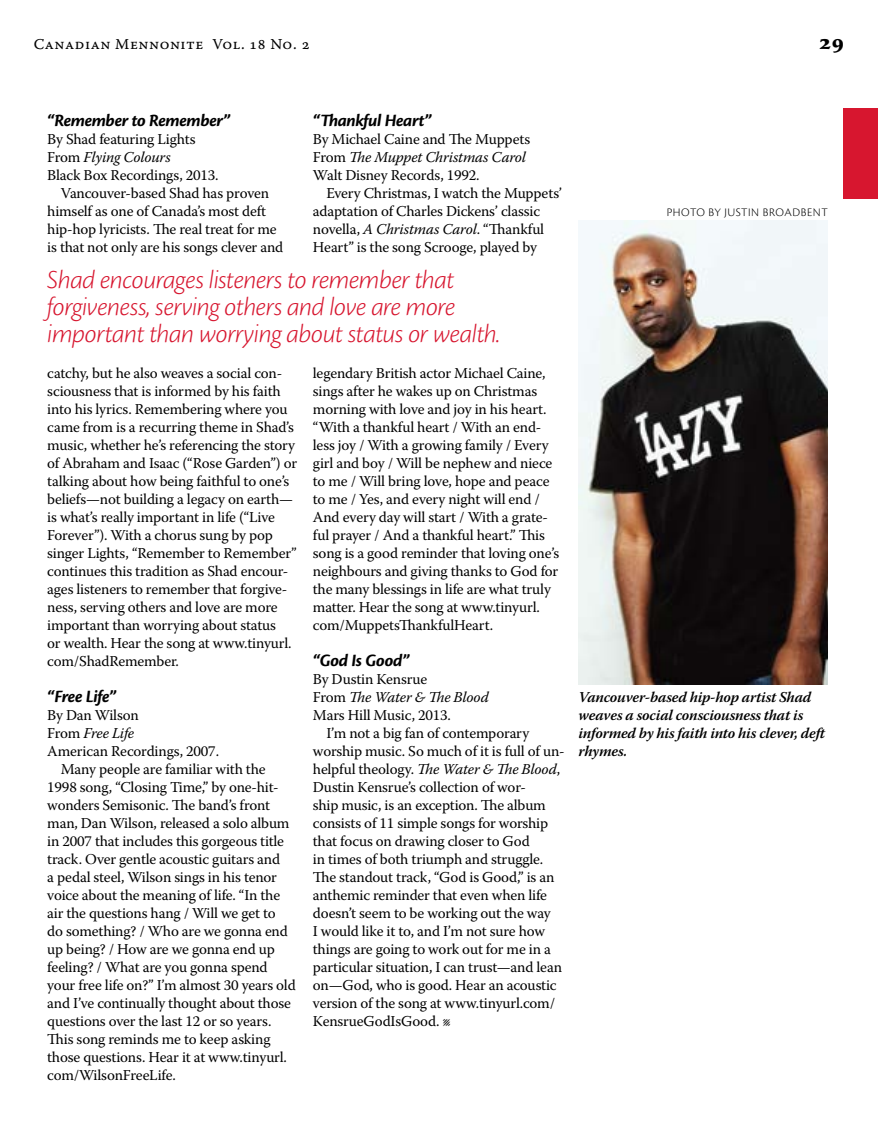
<style>
.page{position:relative;width:878px;height:1148px;background:#fff}
.page>*{position:absolute;margin:0;border:0;box-sizing:border-box;transform-origin:0 0}
.t1{font:italic 300 27px/27px "Cronos Pro";letter-spacing:-.02em;color:#d7162f}
.t2{font:700 21px "Sava Pro";color:#000}
.t3{font:italic 700 18px "Cronos Pro";letter-spacing:-.025em;color:#000}
.t4{font:15px/18px "Warnock Pro";letter-spacing:-.01em;color:#000}
.t5{font:italic 600 15px/18px "Warnock Pro";letter-spacing:-.015em;color:#000}
.t6{font:italic 15px "Warnock Pro";letter-spacing:-.01em;color:#000}
.t7{font:15px "Warnock Pro Capt";letter-spacing:.035em;color:#000}
.t8{font:300 12px "Cronos Pro";letter-spacing:.045em;color:#000}
.s1{font-style:normal}
.s2{font-style:italic}
.s3{font-weight:300;font-style:italic}
</style>
<div class="page">
<div style="left:843px;top:108px;width:35px;height:90px;background:#d7162f"></div>
<img style="left:578px;top:220px;width:249px;height:464px">
<p class="t7" style="left:34px;top:35px;width:277px">Canadian Mennonite Vol. 18 No. 2</p>
<h2 class="t2" style="left:819px;top:28px;width:27px">29</h2>
<p class="t3" style="left:47px;top:110px;width:185px">“Remember to Remember”</p>
<p class="t4" style="left:47px;top:130px;width:150px">By Shad featuring Lights</p>
<p class="t6" style="left:47px;top:148px;width:125px"><span class="s1">From</span> Flying Colours</p>
<p class="t4" style="left:47px;top:166px;width:173px">Black Box Recordings, 2013.</p>
<p class="t4" style="left:61px;top:184px;width:210px">Vancouver-based Shad has proven</p>
<p class="t4" style="left:47px;top:202px;width:220px">himself as one of Canada’s most deft</p>
<p class="t4" style="left:47px;top:220px;width:231px">hip-hop lyricists. The real treat for me</p>
<p class="t4" style="left:47px;top:238px;width:237px">is that not only are his songs clever and</p>
<p class="t3" style="left:313px;top:110px;width:120px">“Thankful Heart”</p>
<p class="t4" style="left:313px;top:130px;width:219px">By Michael Caine and The Muppets<br>From <span class="s2">The Muppet Christmas Carol<br></span>Walt Disney Records, 1992.</p>
<p class="t4" style="left:313px;top:184px;width:251px;text-indent:14px">Every Christmas, I watch the Muppets’ adaptation of Charles Dickens’ classic novella, <span class="s2">A Christmas Carol</span>. “Thankful Heart” is the song Scrooge, played by</p>
<h1 class="t1" style="left:47px;top:266px;width:454px">Shad encourages listeners to remember that forgiveness, serving others and love are more important than worrying about status or wealth.</h1>
<p class="t4" style="left:47px;top:364px;width:251px">catchy, but he also weaves a social con&shy;sciousness that is informed by his faith into his lyrics. Remembering where you came from is a recurring theme in Shad’s music, whether he’s referencing the story of Abraham and Isaac (“Rose Garden”) or talking about how being faithful to one’s beliefs—not building a legacy on earth— is what’s really important in life (“Live Forever”). With a chorus sung by pop singer Lights, “Remember to Remember” continues this tradition as Shad encour&shy;ages listeners to remember that forgive&shy;ness, serving others and love are more important than worrying about status<br>or wealth. Hear the song at www.tinyurl. com/ShadRemember.</p>
<p class="t3" style="left:47px;top:686px;width:71px">“Free Life”</p>
<p class="t4" style="left:47px;top:706px;width:93px">By Dan Wilson</p>
<p class="t6" style="left:47px;top:724px;width:88px"><span class="s1">From</span> Free Life</p>
<p class="t4" style="left:47px;top:742px;width:173px">American Recordings, 2007.</p>
<p class="t4" style="left:61px;top:760px;width:206px">Many people are familiar with the</p>
<p class="t4" style="left:47px;top:778px;width:233px">1998 song, “Closing Time,” by one-hit-</p>
<p class="t4" style="left:47px;top:796px;width:224px">wonders Semisonic. The band’s front</p>
<p class="t4" style="left:47px;top:814px;width:244px">man, Dan Wilson, released a solo album</p>
<p class="t4" style="left:47px;top:832px;width:238px">in 2007 that includes this gorgeous title</p>
<p class="t4" style="left:47px;top:850px;width:234px">track. Over gentle acoustic guitars and</p>
<p class="t4" style="left:47px;top:868px;width:231px">a pedal steel, Wilson sings in his tenor</p>
<p class="t4" style="left:47px;top:886px;width:234px">voice about the meaning of life. “In the</p>
<p class="t4" style="left:47px;top:904px;width:230px">air the questions hang / Will we get to</p>
<p class="t4" style="left:47px;top:922px;width:242px">do something? / Who are we gonna end</p>
<p class="t4" style="left:47px;top:940px;width:229px">up being? / How are we gonna end up</p>
<p class="t4" style="left:47px;top:958px;width:222px">feeling? / What are you gonna spend</p>
<p class="t4" style="left:47px;top:976px;width:250px">your free life on?” I’m almost 30 years old</p>
<p class="t4" style="left:47px;top:994px;width:245px">and I’ve continually thought about those</p>
<p class="t4" style="left:47px;top:1012px;width:226px">questions over the last 12 or so years.</p>
<p class="t4" style="left:47px;top:1030px;width:225px">This song reminds me to keep asking</p>
<p class="t4" style="left:47px;top:1048px;width:241px">those questions. Hear it at www.tinyurl.</p>
<p class="t4" style="left:47px;top:1066px;width:130px">com/WilsonFreeLife.</p>
<p class="t4" style="left:313px;top:364px;width:248px">legendary British actor Michael Caine, sings after he wakes up on Christmas morning with love and joy in his heart. “With a thankful heart / With an end&shy;less joy / With a growing family / Every girl and boy / Will be nephew and niece to me / Will bring love, hope and peace to me / Yes, and every night will end / And every day will start / With a grate&shy;ful prayer / And a thankful heart.” This song is a good reminder that loving one’s neighbours and giving thanks to God for the many blessings in life are what truly matter. Hear the song at www.tinyurl. com/MuppetsThankfulHeart.</p>
<p class="t3" style="left:313px;top:650px;width:99px">“God Is Good”</p>
<p class="t4" style="left:313px;top:670px;width:177px">By Dustin Kensrue<br>From <span class="s2">The Water &amp; The Blood<br></span>Mars Hill Music, 2013.</p>
<p class="t4" style="left:313px;top:724px;width:253px;text-indent:14px">I’m not a big fan of contemporary worship music. So much of it is full of un&shy;helpful theology. <span class="s2">The Water &amp; The Blood</span>, Dustin Kensrue’s collection of wor-<br>ship music, is an exception. The album consists of 11 simple songs for worship that focus on drawing closer to God<br>in times of both triumph and struggle.<br>The standout track, “God is Good,” is an anthemic reminder that even when life doesn’t seem to be working out the way<br>I would like it to, and I’m not sure how things are going to work out for me in a particular situation, I can trust—and lean on—God, who is good. Hear an acoustic version of the song at www.tinyurl.com/ KensrueGodIsGood. <span class="s3">l</span></p>
<p class="t8" style="left:666px;top:205px;width:162px">PHOTO BY JUSTIN BROADBENT</p>
<p class="t5" style="left:578px;top:688px;width:249px">Vancouver-based hip-hop artist Shad weaves a social consciousness that is informed by his faith into his clever, deft rhymes.</p>
</div>
